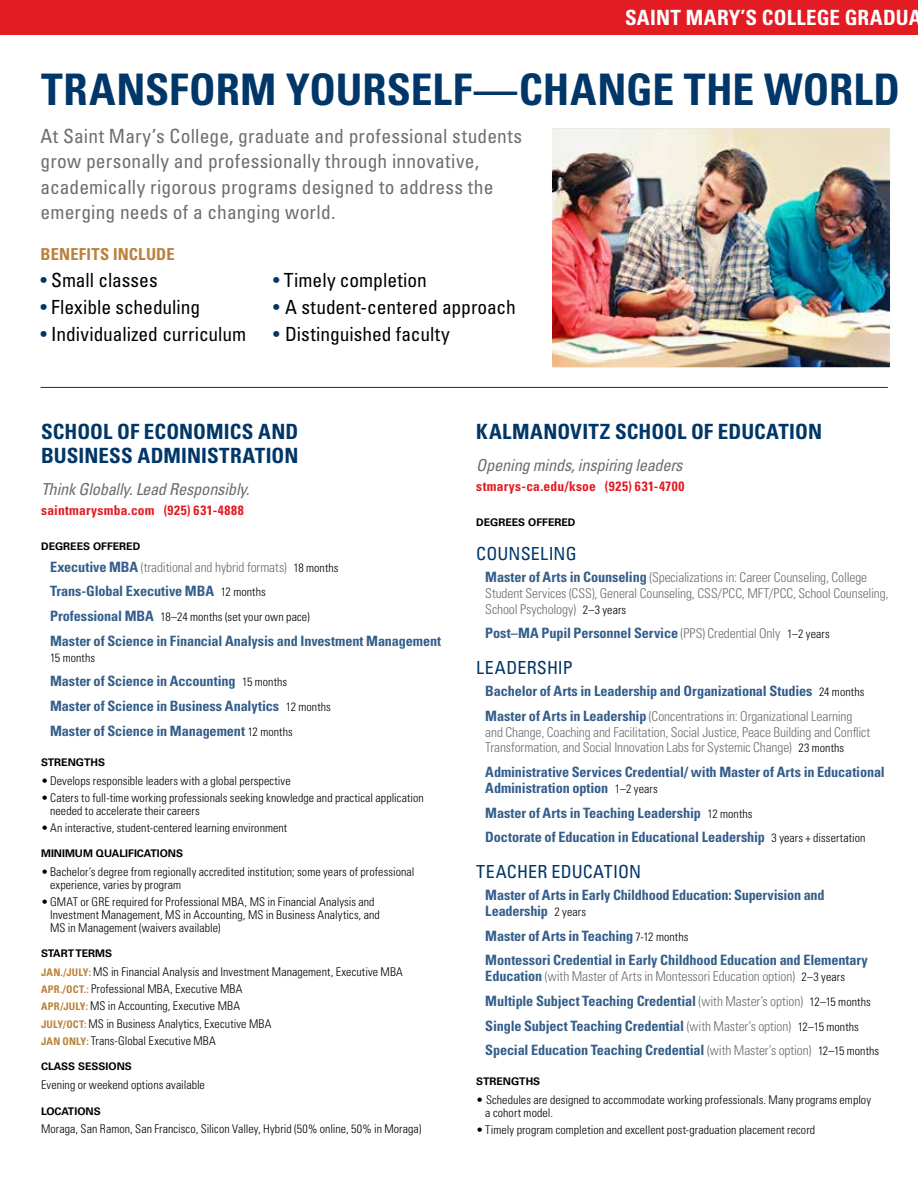
<style>
.page{position:relative;width:918px;height:1188px;background:#fff}
.page>*{position:absolute;margin:0;border:0;box-sizing:border-box;transform-origin:0 0}
.t1{font:700 condensed 43.5px "Univers LT Std";color:#003768}
.t2{font:700 condensed 21px/24px "Univers LT Std";letter-spacing:.005em;color:#003768}
.t3{font:700 condensed 21px "Univers LT Std";letter-spacing:.01em;color:#fff}
.t4{font:condensed 19.5px/25.5px "Univers LT Std";letter-spacing:.01em;color:#6d6e71}
.t5{font:condensed 19.5px "Univers LT Std";color:#000}
.t6{font:condensed 18px "Univers LT Std";letter-spacing:.01em;color:#003768}
.t7{font:italic condensed 16.5px "Univers LT Std";letter-spacing:-.015em;color:#6d6e71}
.t8{font:700 condensed 16.5px "Univers LT Std";letter-spacing:.01em;color:#bb813b}
.t9{font:700 condensed 14.25px/24.8px "Univers LT Std";letter-spacing:-.01em;color:#345e8b}
.t10{font:300 condensed 13.5px/15.8px "Univers LT Std";letter-spacing:-.01em;color:#6d6e71}
.t11{font:700 condensed 13.5px "Univers LT Std";letter-spacing:.025em;color:#e31b23}
.t12{font:300 condensed 12px/12.8px "Univers LT Std";letter-spacing:.005em;color:#000}
.t13{font:700 10.5px "Univers LT Std";color:#000}
.s1{color:#003768}
.s2{font-weight:700;font-size:14.25px;color:#345e8b}
.s3{font-size:12px;color:#000}
.s4{font-weight:300;font-size:12px;color:#000}
.s5{font-weight:700;font-size:10.5px;color:#bb813b}
.s6{font-weight:300;font-size:13.5px;color:#6d6e71}
</style>
<div class="page">
<div style="left:0;top:0;width:918px;height:35px;background:#e31b23"></div>
<img style="left:552px;top:129px;width:338px;height:238px">
<hr style="left:41px;top:387px;width:847px;height:1px;background:#003768">
<h2 class="t3" style="left:625px;top:5px;width:298px">SAINT MARY’S COLLEGE GRADUA</h2>
<h1 class="t1" style="left:41px;top:63px;width:861px">TRANSFORM YOURSELF—CHANGE THE WORLD</h1>
<h3 class="t4" style="left:41px;top:123px;width:483px">At Saint Mary’s College, graduate and professional students grow personally and professionally through innovative, academically rigorous programs designed to address the emerging needs of a changing world.</h3>
<h3 class="t8" style="left:41px;top:244px;width:136px">BENEFITS INCLUDE</h3>
<h3 class="t5" style="left:41px;top:268px;width:119px"><span class="s1">•</span> Small classes</h3>
<h3 class="t5" style="left:273px;top:268px;width:155px"><span class="s1">•</span> Timely completion</h3>
<h3 class="t5" style="left:41px;top:295px;width:161px"><span class="s1">•</span> Flexible scheduling</h3>
<h3 class="t5" style="left:273px;top:295px;width:244px"><span class="s1">•</span> A student-centered approach</h3>
<h3 class="t5" style="left:41px;top:322px;width:207px"><span class="s1">•</span> Individualized curriculum</h3>
<h3 class="t5" style="left:273px;top:322px;width:178px"><span class="s1">•</span> Distinguished faculty</h3>
<h2 class="t2" style="left:41px;top:420px;width:259px">SCHOOL OF ECONOMICS AND<br>BUSINESS ADMINISTRATION</h2>
<h3 class="t7" style="left:41px;top:478px;width:210px">Think Globally. Lead Responsibly.</h3>
<p class="t11" style="left:41px;top:502px;width:204px">saintmarysmba.com (925) 631-4888</p>
<p class="t13" style="left:41px;top:540px;width:101px">DEGREES OFFERED</p>
<p class="t10" style="left:50px;top:559px;width:290px"><span class="s2">Executive MBA</span> (traditional and hybrid formats) <span class="s3">18 months</span></p>
<p class="t9" style="left:50px;top:579px;width:217px">Trans-Global Executive MBA <span class="s4">12 months</span></p>
<p class="t12" style="left:50px;top:610px;width:261px"><span class="s2">Professional MBA</span> 18–24 months (set your own pace)</p>
<p class="t9" style="left:50px;top:628px;width:393px">Master of Science in Financial Analysis and Investment Management</p>
<p class="t12" style="left:50px;top:651px;width:47px">15 months</p>
<p class="t9" style="left:50px;top:669px;width:282px">Master of Science in Accounting <span class="s4">15 months<br></span>Master of Science in Business Analytics <span class="s4">12 months<br></span>Master of Science in Management <span class="s4">12 months</span></p>
<p class="t13" style="left:41px;top:756px;width:65px">STRENGTHS</p>
<p class="t12" style="left:41px;top:774px;width:251px">•Develops responsible leaders with a global perspective</p>
<p class="t12" style="left:50px;top:791px;width:375px;text-indent:-9px">•Caters to full-time working professionals seeking knowledge and practical application needed to accelerate their careers</p>
<p class="t12" style="left:41px;top:821px;width:248px">•An interactive, student-centered learning environment</p>
<p class="t13" style="left:41px;top:847px;width:143px">MINIMUM QUALIFICATIONS</p>
<p class="t12" style="left:50px;top:865px;width:366px;text-indent:-9px">•Bachelor’s degree from regionally accredited institution; some years of professional experience, varies by program</p>
<p class="t12" style="left:50px;top:895px;width:331px;text-indent:-9px">•GMAT or GRE required for Professional MBA, MS in Financial Analysis and<br>Investment Management, MS in Accounting, MS in Business Analytics, and<br>MS in Management (waivers available)</p>
<p class="t13" style="left:41px;top:947px;width:73px">START TERMS</p>
<p class="t12" style="left:41px;top:963px;width:363px;line-height:17.2px"><span class="s5">JAN./JULY:</span> MS in Financial Analysis and Investment Management, Executive MBA <span class="s5">APR./OCT.:</span> Professional MBA, Executive MBA<br><span class="s5">APR/JULY:</span> MS in Accounting, Executive MBA<br><span class="s5">JULY/OCT:</span> MS in Business Analytics, Executive MBA<br><span class="s5">JAN ONLY:</span> Trans-Global Executive MBA</p>
<p class="t13" style="left:41px;top:1060px;width:92px">CLASS SESSIONS</p>
<p class="t12" style="left:41px;top:1078px;width:165px">Evening or weekend options available</p>
<p class="t13" style="left:41px;top:1105px;width:61px">LOCATIONS</p>
<p class="t12" style="left:41px;top:1123px;width:382px">Moraga, San Ramon, San Francisco, Silicon Valley, Hybrid (50% online, 50% in Moraga)</p>
<h2 class="t2" style="left:476px;top:420px;width:347px">KALMANOVITZ SCHOOL OF EDUCATION</h2>
<h3 class="t7" style="left:476px;top:454px;width:208px">Opening minds, inspiring leaders</h3>
<p class="t11" style="left:476px;top:478px;width:210px">stmarys-ca.edu/ksoe (925) 631-4700</p>
<p class="t13" style="left:476px;top:516px;width:101px">DEGREES OFFERED</p>
<h3 class="t6" style="left:476px;top:543px;width:102px">COUNSELING</h3>
<p class="t10" style="left:485px;top:569px;width:405px"><span class="s2">Master of Arts in Counseling</span> (Specializations in: Career Counseling, College<br>Student Services (CSS), General Counseling, CSS/PCC, MFT/PCC, School Counseling,<br>School Psychology) <span class="s3">2–3 years</span></p>
<p class="t9" style="left:485px;top:621px;width:346px">Post–MA Pupil Personnel Service <span class="s6">(PPS) Credential Only</span> <span class="s4">1–2 years</span></p>
<h3 class="t6" style="left:476px;top:657px;width:98px">LEADERSHIP</h3>
<p class="t9" style="left:485px;top:679px;width:381px">Bachelor of Arts in Leadership and Organizational Studies <span class="s4">24 months</span></p>
<p class="t10" style="left:485px;top:708px;width:387px"><span class="s2">Master of Arts in Leadership</span> (Concentrations in: Organizational Learning and Change, Coaching and Facilitation, Social Justice, Peace Building and Conflict<br>Transformation, and Social Innovation Labs for Systemic Change) <span class="s3">23 months</span></p>
<p class="t9" style="left:485px;top:764px;width:401px;line-height:15.8px">Administrative Services Credential/ with Master of Arts in Educational<br>Administration option <span class="s4">1–2 years</span></p>
<p class="t9" style="left:485px;top:800px;width:382px">Master of Arts in Teaching Leadership <span class="s4">12 months<br></span>Doctorate of Education in Educational Leadership <span class="s4">3 years + dissertation</span></p>
<h3 class="t6" style="left:476px;top:861px;width:166px">TEACHER EDUCATION</h3>
<p class="t9" style="left:485px;top:887px;width:341px;line-height:15.8px">Master of Arts in Early Childhood Education: Supervision and<br>Leadership <span class="s4">2 years</span></p>
<p class="t9" style="left:485px;top:923px;width:384px">Master of Arts in Teaching <span class="s4">7-12 months<br></span>Montessori Credential in Early Childhood Education and Elementary</p>
<p class="t10" style="left:485px;top:968px;width:361px"><span class="s2">Education</span> (with Master of Arts in Montessori Education option) <span class="s3">2–3 years</span></p>
<p class="t9" style="left:485px;top:988px;width:395px">Multiple Subject Teaching Credential <span class="s6">(with Master’s option)</span> <span class="s4">12–15 months<br></span>Single Subject Teaching Credential <span class="s6">(with Master’s option)</span> <span class="s4">12–15 months<br></span>Special Education Teaching Credential <span class="s6">(with Master’s option)</span> <span class="s4">12–15 months</span></p>
<p class="t13" style="left:476px;top:1075px;width:65px">STRENGTHS</p>
<p class="t12" style="left:485px;top:1093px;width:387px;text-indent:-9px">• Schedules are designed to accommodate working professionals. Many programs employ a cohort model.</p>
<p class="t12" style="left:476px;top:1123px;width:340px">•Timely program completion and excellent post-graduation placement record</p>
</div>
